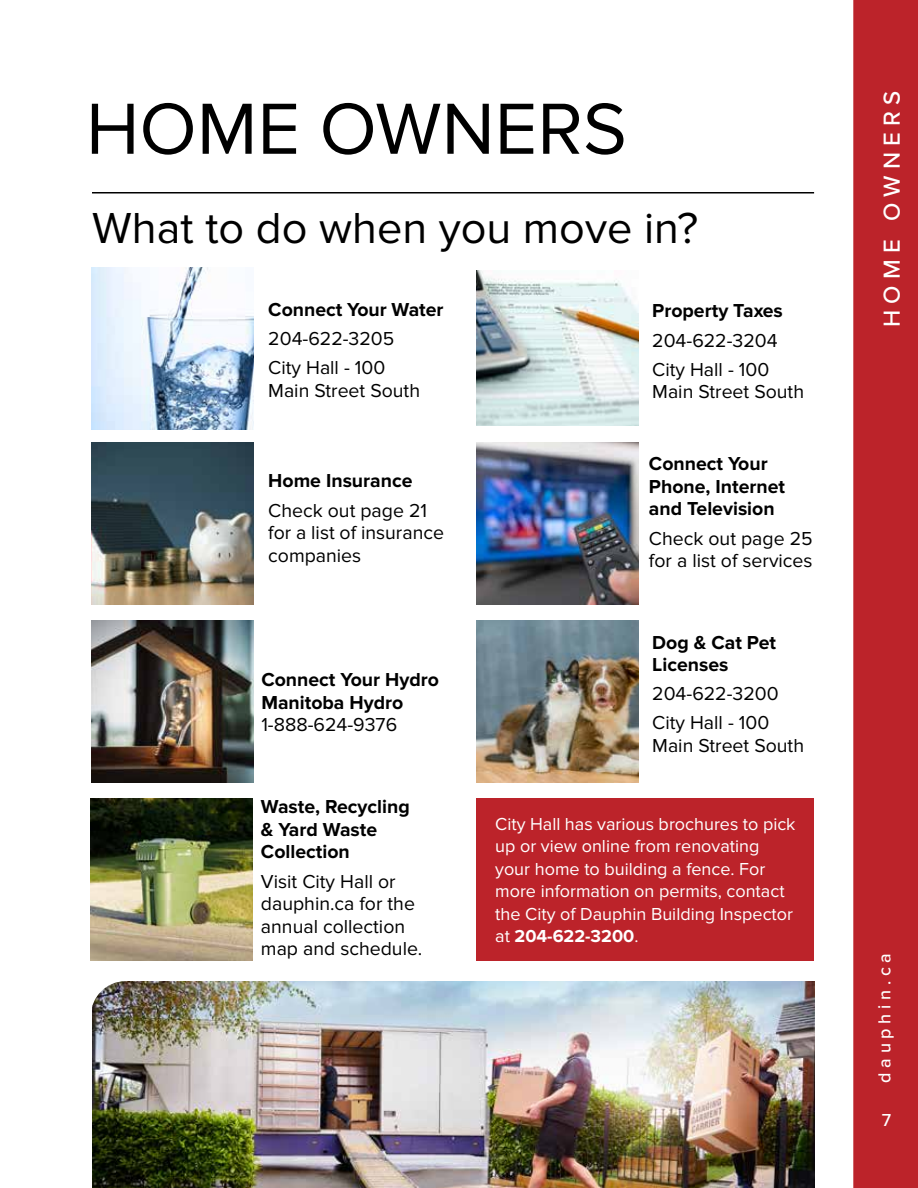
<style>
.page{position:relative;width:918px;height:1188px;background:#fff}
.page>*{position:absolute;margin:0;border:0;box-sizing:border-box;transform-origin:0 0}
.t1{font:75px "Proxima Nova";color:#000}
.t2{font:45px "Proxima Nova";color:#000}
.t3{font:500 24px "Proxima Nova";color:#fff}
.t4{font:19.5px/22.5px "Proxima Nova";color:#000}
.t5{font:700 19.5px/22.5px "Proxima Nova";color:#000}
.t6{font:18px/22.5px "Proxima Nova";color:#fff}
.t7{font:500 18px "Proxima Nova";color:#fff}
.s1{font-weight:700}
</style>
<div class="page">
<div style="left:477px;top:798px;width:337px;height:162px;background:#bc232a"></div>
<div style="left:853px;top:0;width:65px;height:1188px;background:#bc232a"></div>
<img style="left:477px;top:270px;width:162px;height:156px">
<img style="left:91px;top:442px;width:162px;height:162px">
<img style="left:91px;top:267px;width:162px;height:162px">
<img style="left:477px;top:620px;width:162px;height:162px">
<img style="left:477px;top:442px;width:162px;height:162px">
<hr style="left:92px;top:192px;width:722px;height:2px;background:#000">
<img style="left:91px;top:620px;width:162px;height:162px">
<img style="left:91px;top:798px;width:162px;height:162px">
<img style="left:92px;top:982px;width:722px;height:206px">
<img style="left:92px;top:981px;width:39px;height:41px">
<h1 class="t1" style="left:86px;top:86px;width:542px">HOME OWNERS</h1>
<h2 class="t2" style="left:92px;top:202px;width:607px">What to do when you move in?</h2>
<p class="t5" style="left:268px;top:299px;width:177px">Connect Your Water</p>
<p class="t4" style="left:268px;top:324px;width:128px;line-height:29.2px">204-622-3205<br>City Hall - 100</p>
<p class="t4" style="left:268px;top:379px;width:153px">Main Street South</p>
<p class="t5" style="left:268px;top:470px;width:146px">Home Insurance</p>
<p class="t4" style="left:268px;top:499px;width:177px">Check out page 21 for a list of insurance companies</p>
<p class="t5" style="left:261px;top:669px;width:179px">Connect Your Hydro<br>Manitoba Hydro</p>
<p class="t4" style="left:261px;top:714px;width:137px">1-888-624-9376</p>
<p class="t5" style="left:261px;top:796px;width:150px">Waste, Recycling &amp; Yard Waste<br>Collection</p>
<p class="t4" style="left:261px;top:870px;width:163px">Visit City Hall or dauphin.ca for the annual collection map and schedule.</p>
<p class="t5" style="left:652px;top:300px;width:132px">Property Taxes</p>
<p class="t4" style="left:652px;top:326px;width:127px;line-height:29.2px">204-622-3204<br>City Hall - 100</p>
<p class="t4" style="left:652px;top:381px;width:153px">Main Street South</p>
<p class="t5" style="left:649px;top:453px;width:138px">Connect Your<br>Phone, Internet and Television</p>
<p class="t4" style="left:649px;top:527px;width:165px">Check out page 25 for a list of services</p>
<p class="t5" style="left:652px;top:631px;width:125px">Dog &amp; Cat Pet<br>Licenses</p>
<p class="t4" style="left:652px;top:679px;width:128px;line-height:29.2px">204-622-3200<br>City Hall - 100</p>
<p class="t4" style="left:652px;top:735px;width:153px">Main Street South</p>
<p class="t6" style="left:495px;top:813px;width:302px">City Hall has various brochures to pick up or view online from renovating your home to building a fence. For more information on permits, contact the City of Dauphin Building Inspector at <span class="s1">204-622-3200</span>.</p>
<p class="t3" style="left:874px;top:327px;width:238px;rotate:-90deg">H O M E O W N E R S</p>
<p class="t7" style="left:871px;top:1083px;width:131px;rotate:-90deg">d a u p h i n . c a</p>
<p class="t7" style="left:882px;top:1106px;width:11px">7</p>
</div>
